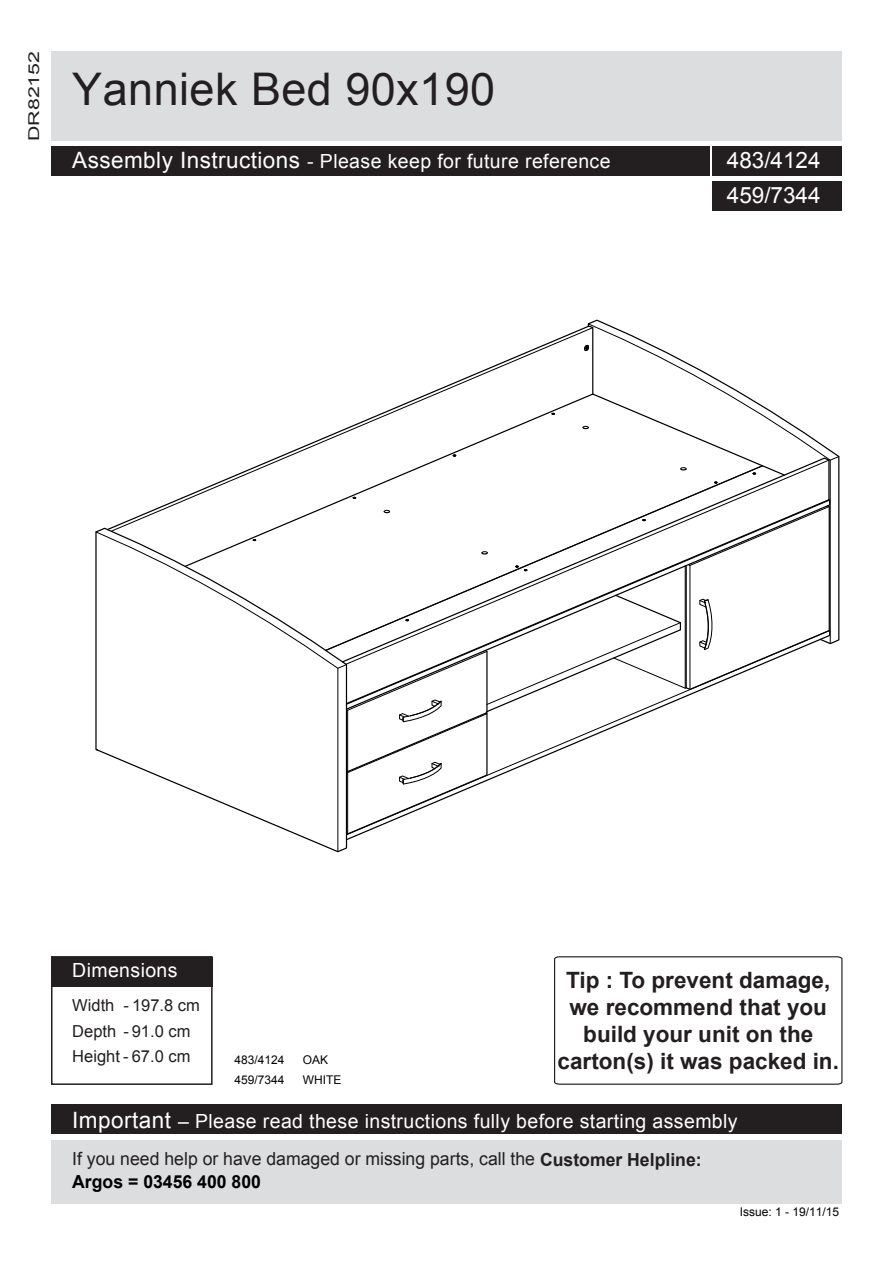
<style>
.page{position:relative;width:893px;height:1263px;background:#fff}
.page>*{position:absolute;margin:0;border:0;box-sizing:border-box;transform-origin:0 0}
.t1{font:45px "Arial";letter-spacing:.01em;color:#231f20}
.t2{font:700 22.5px/27px "Arial";color:#231f20;text-align:center}
.t3{font:22.5px/35.2px "Arial";color:#fff}
.t4{font:19.5px "Arial";letter-spacing:.02em;color:#fff}
.t5{font:18px "Arial";color:#231f20}
.t6{font:700 18px "Arial";color:#000001}
.t7{font:16.5px "Arial";color:#231f20}
.t8{font:15px "Arial";color:#231f20;scale:1.42 1}
.t9{font:12px "Arial";color:#040503}
.t10{font:12px "Arial";color:#000001}
.s1{font-size:22.5px}
.s2{font-weight:700}
</style>
<div class="page">
<div style="left:51px;top:956px;width:162px;height:129px;border:2px solid #231f20"></div>
<div style="left:51px;top:51px;width:791px;height:89px;background:#dcdddf"></div>
<div style="left:51px;top:957px;width:162px;height:29px;background:#231f20"></div>
<div style="left:51px;top:1104px;width:791px;height:30px;background:#231f20"></div>
<div style="left:51px;top:1140px;width:791px;height:63px;background:#dcdddf"></div>
<div style="left:51px;top:146px;width:658px;height:29px;background:#231f20"></div>
<svg style="left:554px;top:956px;width:289px;height:129px"></svg>
<div style="left:712px;top:146px;width:130px;height:29px;background:#231f20"></div>
<div style="left:712px;top:181px;width:130px;height:30px;background:#231f20"></div>
<svg style="left:112px;top:326px;width:475px;height:201px"></svg>
<svg style="left:587px;top:320px;width:252px;height:325px"></svg>
<svg style="left:95px;top:527px;width:253px;height:325px"></svg>
<svg style="left:183px;top:393px;width:581px;height:175px"></svg>
<svg style="left:581px;top:426px;width:9px;height:4px"></svg>
<svg style="left:679px;top:467px;width:9px;height:4px"></svg>
<svg style="left:752px;top:472px;width:5px;height:4px"></svg>
<svg style="left:452px;top:454px;width:5px;height:3px"></svg>
<svg style="left:252px;top:538px;width:5px;height:4px"></svg>
<svg style="left:551px;top:412px;width:5px;height:3px"></svg>
<svg style="left:713px;top:481px;width:5px;height:3px"></svg>
<svg style="left:337px;top:496px;width:493px;height:339px"></svg>
<svg style="left:583px;top:344px;width:6px;height:13px"></svg>
<p class="t8" style="left:24px;top:141px;width:65px;rotate:-90deg">DR82152</p>
<h1 class="t1" style="left:72px;top:59px;width:424px">Yanniek Bed 90x190</h1>
<p class="t4" style="left:72px;top:148px;width:540px"><span class="s1">Assembly Instructions</span> - Please keep for future reference</p>
<p class="t3" style="left:727px;top:142px;width:95px">483/4124<br>459/7344</p>
<p class="t4" style="left:72px;top:958px;width:107px">Dimensions</p>
<p class="t7" style="left:72px;top:995px;width:129px">Width - 197.8 cm</p>
<p class="t7" style="left:72px;top:1020px;width:120px">Depth - 91.0 cm</p>
<p class="t7" style="left:72px;top:1046px;width:120px">Height - 67.0 cm</p>
<p class="t9" style="left:234px;top:1052px;width:52px">483/4124</p>
<p class="t9" style="left:303px;top:1052px;width:27px">OAK</p>
<p class="t9" style="left:234px;top:1072px;width:52px">459/7344</p>
<p class="t9" style="left:303px;top:1072px;width:40px">WHITE</p>
<p class="t2" style="left:558px;top:967px;width:283px">Tip : To prevent damage, we recommend that you build your unit on the carton(s) it was packed in.</p>
<p class="t4" style="left:72px;top:1108px;width:667px"><span class="s1">Important</span> – Please read these instructions fully before starting assembly</p>
<p class="t5" style="left:72px;top:1147px;width:631px">If you need help or have damaged or missing parts, call the <span class="s2">Customer Helpline:</span></p>
<p class="t6" style="left:72px;top:1169px;width:190px">Argos = 03456 400 800</p>
<p class="t10" style="left:740px;top:1204px;width:101px">Issue: 1 - 19/11/15</p>
</div>
